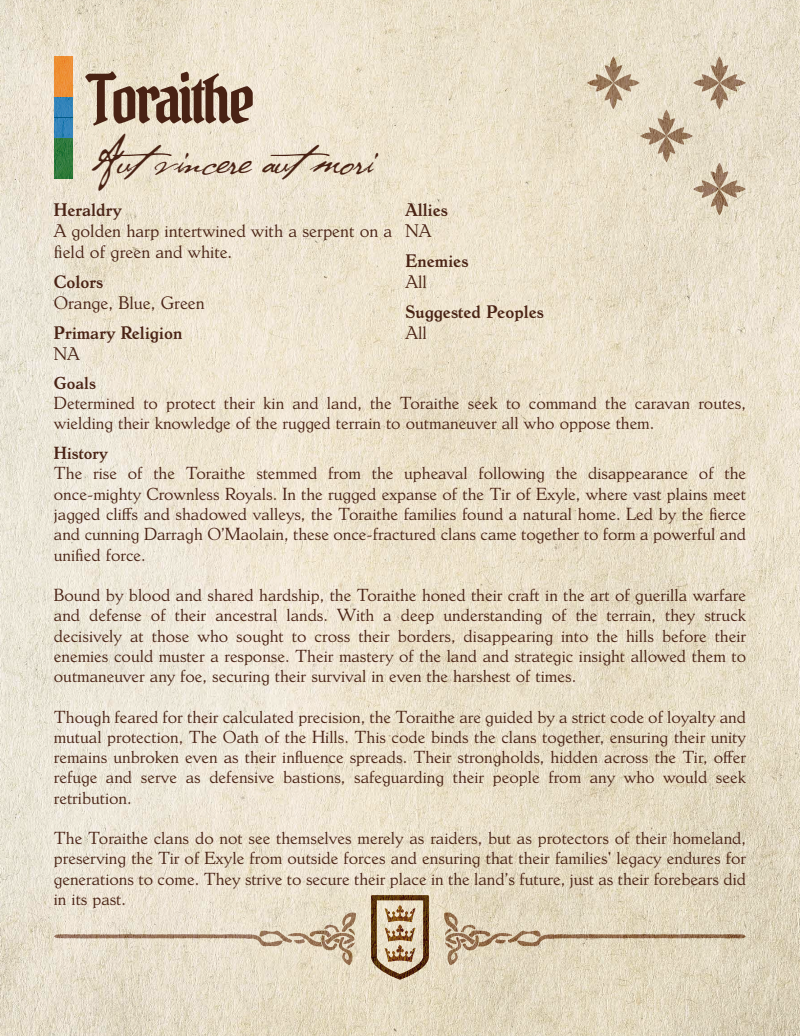
<style>
.page{position:relative;width:800px;height:1036px;background:#fff}
.page>*{position:absolute;margin:0;border:0;box-sizing:border-box;transform-origin:0 0}
.t1{font:65.62px "Pirata One";letter-spacing:-.04em;color:#492214}
.t2{font:47.56px "P22 Cezanne Pro";letter-spacing:-.04em;color:#492214}
.t3{font:17.5px/21px "Dutch Mediaeval Pro";color:#492214}
.t4{font:700 17.5px "Dutch Mediaeval Pro";color:#492214}
.t5{font:16.88px/20.2px "Dutch Mediaeval Pro";color:#492214;text-align:justify}
.t6{font:700 16.88px "Dutch Mediaeval Pro";color:#492214}
</style>
<div class="page">
<img style="left:0;top:0;width:800px;height:1035px">
<svg style="left:587px;top:56px;width:159px;height:159px"></svg>
<svg style="left:371px;top:895px;width:58px;height:84px"></svg>
<svg style="left:444px;top:912px;width:302px;height:53px"></svg>
<svg style="left:54px;top:912px;width:303px;height:53px"></svg>
<svg style="left:54px;top:56px;width:19px;height:41px"></svg>
<svg style="left:54px;top:97px;width:19px;height:41px"></svg>
<svg style="left:54px;top:138px;width:19px;height:40px"></svg>
<h1 class="t1" style="left:89px;top:58px;width:168px">Toraithe</h1>
<h2 class="t2" style="left:90px;top:128px;width:285px">Autvincere autmori</h2>
<p class="t4" style="left:54px;top:200px;width:70px">Heraldry</p>
<p class="t3" style="left:54px;top:220px;width:340px">A golden harp intertwined with a serpent on a field of green and white.</p>
<p class="t4" style="left:54px;top:272px;width:51px">Colors</p>
<p class="t3" style="left:54px;top:292px;width:152px">Orange, Blue, Green</p>
<p class="t4" style="left:54px;top:323px;width:130px">Primary Religion</p>
<p class="t3" style="left:54px;top:343px;width:27px">NA</p>
<p class="t4" style="left:406px;top:200px;width:44px">Allies</p>
<p class="t3" style="left:406px;top:220px;width:27px">NA</p>
<p class="t4" style="left:406px;top:251px;width:64px">Enemies</p>
<p class="t3" style="left:406px;top:271px;width:23px">All</p>
<p class="t4" style="left:406px;top:302px;width:140px">Suggested Peoples</p>
<p class="t3" style="left:406px;top:322px;width:23px">All</p>
<p class="t6" style="left:54px;top:373px;width:44px">Goals</p>
<p class="t5" style="left:54px;top:393px;width:694px">Determined to protect their kin and land, the Toraithe seek to command the caravan routes, wielding their knowledge of the rugged terrain to outmaneuver all who oppose them.</p>
<p class="t6" style="left:54px;top:443px;width:56px">History</p>
<p class="t5" style="left:54px;top:463px;width:694px">The rise of the Toraithe stemmed from the upheaval following the disappearance of the once-mighty Crownless Royals. In the rugged expanse of the Tir of Exyle, where vast plains meet jagged cliffs and shadowed valleys, the Toraithe families found a natural home. Led by the fierce and cunning Darragh O’Maolain, these once-fractured clans came together to form a powerful and unified force.</p>
<p class="t5" style="left:54px;top:585px;width:694px">Bound by blood and shared hardship, the Toraithe honed their craft in the art of guerilla warfare and defense of their ancestral lands. With a deep understanding of the terrain, they struck decisively at those who sought to cross their borders, disappearing into the hills before their enemies could muster a response. Their mastery of the land and strategic insight allowed them to outmaneuver any foe, securing their survival in even the harshest of times.</p>
<p class="t5" style="left:54px;top:706px;width:694px">Though feared for their calculated precision, the Toraithe are guided by a strict code of loyalty and mutual protection, The Oath of the Hills. This code binds the clans together, ensuring their unity remains unbroken even as their influence spreads. Their strongholds, hidden across the Tir, offer refuge and serve as defensive bastions, safeguarding their people from any who would seek retribution.</p>
<p class="t5" style="left:54px;top:828px;width:694px">The Toraithe clans do not see themselves merely as raiders, but as protectors of their homeland, preserving the Tir of Exyle from outside forces and ensuring that their families' legacy endures for generations to come. They strive to secure their place in the land’s future, just as their forebears did in its past.</p>
</div>
